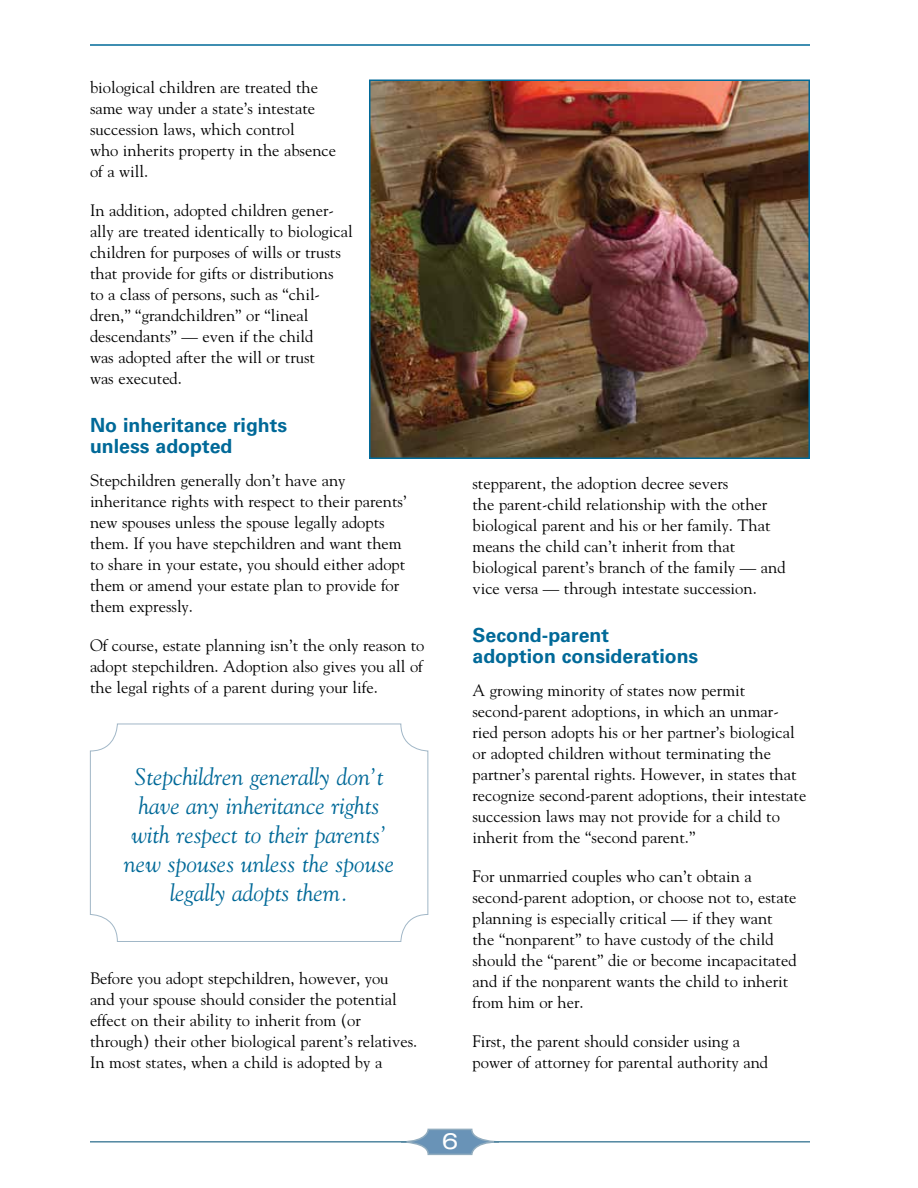
<style>
.page{position:relative;width:918px;height:1188px;background:#fff}
.page>*{position:absolute;margin:0;border:0;box-sizing:border-box;transform-origin:0 0}
.t1{font:italic 24px/28.8px "Goudy Std";color:#006998;text-align:center}
.t2{font:expanded 22.5px "Univers LT Std";color:#fff}
.t3{font:700 19.5px/21px "Univers LT Std";color:#006998}
.t4{font:16.5px/21px "Goudy Std";color:#000}
</style>
<div class="page">
<hr style="left:90px;top:44px;width:720px;height:2px;background:#006998">
<svg style="left:406px;top:1128px;width:89px;height:28px"></svg>
<hr style="left:90px;top:1141px;width:316px;height:2px;background:#5086a0">
<hr style="left:494px;top:1141px;width:316px;height:2px;background:#5086a0">
<img style="left:372px;top:83px;width:435px;height:373px">
<div style="left:369px;top:80px;width:441px;height:379px;border:2px solid #006998"></div>
<div style="left:90px;top:724px;width:338px;height:218px;border:1px solid #a1b7c7;border-radius:27px"></div>
<p class="t4" style="left:90px;top:77px;width:248px">biological children are treated the same way under a state’s intestate succession laws, which control<br>who inherits property in the absence of a will.</p>
<p class="t4" style="left:90px;top:200px;width:264px">In addition, adopted children gener&shy;ally are treated identically to biological children for purposes of wills or trusts that provide for gifts or distributions<br>to a class of persons, such as “chil&shy;dren,” “grandchildren” or “lineal descendants” — even if the child<br>was adopted after the will or trust<br>was executed.</p>
<p class="t3" style="left:90px;top:415px;width:199px">No inheritance rights unless adopted</p>
<p class="t4" style="left:90px;top:470px;width:318px">Stepchildren generally don’t have any inheritance rights with respect to their parents’ new spouses unless the spouse legally adopts them. If you have stepchildren and want them to share in your estate, you should either adopt them or amend your estate plan to provide for them expressly.</p>
<p class="t4" style="left:90px;top:635px;width:336px;text-align:justify">Of course, estate planning isn’t the only reason to adopt stepchildren. Adoption also gives you all of the legal rights of a parent during your life.</p>
<h1 class="t1" style="left:124px;top:763px;width:272px">Stepchildren generally don’t have any inheritance rights with respect to their parents’ new spouses unless the spouse legally adopts them.</h1>
<p class="t4" style="left:90px;top:968px;width:329px">Before you adopt stepchildren, however, you and your spouse should consider the potential effect on their ability to inherit from (or through) their other biological parent’s relatives.<br>In most states, when a child is adopted by a</p>
<p class="t4" style="left:473px;top:473px;width:315px">stepparent, the adoption decree severs<br>the parent-child relationship with the other biological parent and his or her family. That means the child can’t inherit from that biological parent’s branch of the family — and vice versa — through intestate succession.</p>
<p class="t3" style="left:472px;top:625px;width:227px">Second-parent<br>adoption considerations</p>
<p class="t4" style="left:472px;top:680px;width:335px">A growing minority of states now permit second-parent adoptions, in which an unmar&shy;ried person adopts his or her partner’s biological or adopted children without terminating the partner’s parental rights. However, in states that recognize second-parent adoptions, their intestate succession laws may not provide for a child to inherit from the “second parent.”</p>
<p class="t4" style="left:473px;top:866px;width:326px">For unmarried couples who can’t obtain a second-parent adoption, or choose not to, estate planning is especially critical — if they want the “nonparent” to have custody of the child should the “parent” die or become incapacitated and if the nonparent wants the child to inherit from him or her.</p>
<p class="t4" style="left:473px;top:1031px;width:297px">First, the parent should consider using a power of attorney for parental authority and</p>
<h2 class="t2" style="left:442px;top:1128px;width:18px">6</h2>
</div>
